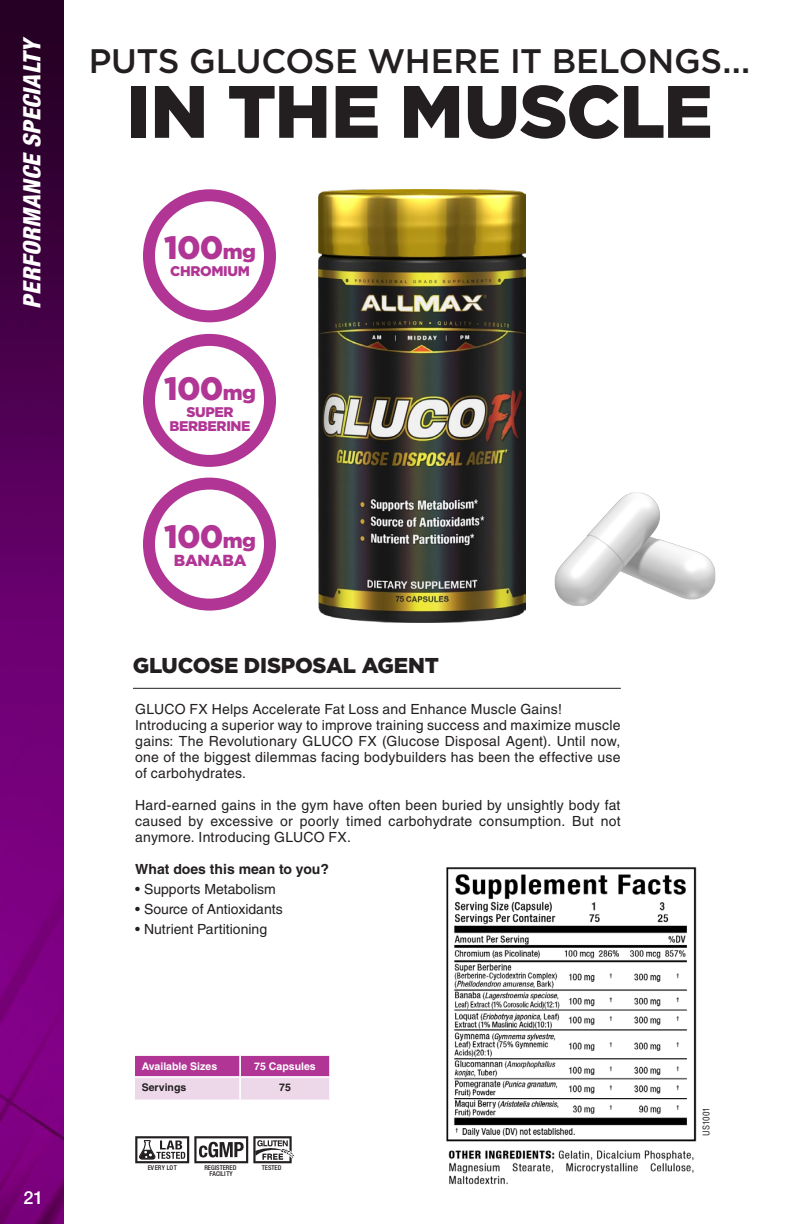
<style>
.page{position:relative;width:792px;height:1224px;background:#fff}
.page>*{position:absolute;margin:0;border:0;box-sizing:border-box;transform-origin:0 0}
.Tabs{font:900 74px "Gotham";letter-spacing:-.01em;color:#231f20}
.Tabs-2{font:500 34px "Gotham";letter-spacing:-.01em;color:#231f20}
.Tabs-3{font:900 32.4px "Gotham";letter-spacing:-.025em;color:#b13594}
.t1{font:italic 800 condensed 24px "Helvetica Neue LT Std";color:#fff}
.Tabs-4{font:900 21.6px "Gotham";letter-spacing:-.01em;color:#231f20}
.t2{font:500 18px "Helvetica Neue";color:#fff}
.Tabs-5{font:900 16px "Gotham";letter-spacing:-.01em;color:#b13594}
.Tabs-6{font:14px/16px "Helvetica LT Std";letter-spacing:.015em;color:#231f20;text-align:justify}
.Tabs-7{font:700 14px "Helvetica LT Std";color:#231f20}
.Tabs-8{font:900 14px/14px "Gotham";letter-spacing:-.025em;color:#b13594;text-align:center}
.Tabs-9{font:700 10.6px "Helvetica LT Std";color:#fff}
.Tabs-10{font:700 10.6px "Helvetica LT Std";color:#231f20}
.Tabs-11{font:condensed 9px "Helvetica LT Std";color:#231f20}
.t3{font:500 condensed 6.6px/6.2px "Helvetica Neue";color:#231f20;text-align:center}
.t4{font:500 condensed 6.6px "Helvetica Neue";letter-spacing:.025em;color:#231f20}
.s1{font-size:20.4px}
</style>
<div class="page">
<img style="left:0;top:0;width:63px;height:1224px">
<hr style="left:133px;top:688px;width:488px;height:1px;background:#231f20">
<div style="left:143px;top:189px;width:133px;height:133px;border:12px solid #b13594;border-radius:50%"></div>
<div style="left:143px;top:478px;width:133px;height:133px;border:12px solid #b13594;border-radius:50%"></div>
<div style="left:143px;top:334px;width:133px;height:133px;border:12px solid #b13594;border-radius:50%"></div>
<svg style="left:135px;top:1056px;width:194px;height:44px;background:#d08ac0"></svg>
<hr style="left:239px;top:1056px;width:2px;height:20px;background:#fff">
<hr style="left:135px;top:1076px;width:105px;height:2px;background:#fff">
<hr style="left:240px;top:1076px;width:91px;height:2px;background:#fff">
<hr style="left:239px;top:1078px;width:2px;height:22px;background:#fff">
<img style="left:319px;top:189px;width:206px;height:433px">
<img style="left:554px;top:492px;width:162px;height:114px">
<svg style="left:135px;top:1136px;width:160px;height:27px"></svg>
<img style="left:446px;top:867px;width:251px;height:318px">
<h3 class="t1" style="left:17px;top:309px;width:274px;rotate:-90deg">PERFORMANCE SPECIALTY</h3>
<p class="t2" style="left:23px;top:1187px;width:22px">21</p>
<p class="Tabs-2" style="left:89px;top:42px;width:663px">PUTS GLUCOSE WHERE IT BELONGS...</p>
<p class="Tabs" style="left:126px;top:69px;width:588px">IN THE MUSCLE</p>
<p class="Tabs-3" style="left:164px;top:229px;width:93px">100<span class="s1">mg</span></p>
<p class="Tabs-8" style="left:170px;top:264px;width:81px">CHROMIUM</p>
<p class="Tabs-3" style="left:164px;top:370px;width:93px">100<span class="s1">mg</span></p>
<p class="Tabs-8" style="left:170px;top:404px;width:82px">SUPER<br>BERBERINE</p>
<p class="Tabs-3" style="left:164px;top:517px;width:93px">100<span class="s1">mg</span></p>
<p class="Tabs-5" style="left:174px;top:551px;width:74px">BANABA</p>
<p class="Tabs-4" style="left:133px;top:653px;width:308px">GLUCOSE DISPOSAL AGENT</p>
<p class="Tabs-6" style="left:135px;top:701px;width:428px">GLUCO FX Helps Accelerate Fat Loss and Enhance Muscle Gains!</p>
<p class="Tabs-6" style="left:135px;top:717px;width:487px">Introducing a superior way to improve training success and maximize muscle gains: The Revolutionary GLUCO FX (Glucose Disposal Agent). Until now, one of the biggest dilemmas facing bodybuilders has been the effective use of carbohydrates.</p>
<p class="Tabs-6" style="left:135px;top:797px;width:487px">Hard-earned gains in the gym have often been buried by unsightly body fat caused by excessive or poorly timed carbohydrate consumption. But not anymore. Introducing GLUCO FX.</p>
<p class="Tabs-7" style="left:135px;top:861px;width:195px">What does this mean to you?</p>
<p class="Tabs-6" style="left:135px;top:881px;width:142px">• Supports Metabolism</p>
<p class="Tabs-6" style="left:135px;top:901px;width:149px">• Source of Antioxidants</p>
<p class="Tabs-6" style="left:135px;top:921px;width:133px">• Nutrient Partitioning</p>
<p class="Tabs-9" style="left:142px;top:1060px;width:77px">Available Sizes</p>
<p class="Tabs-9" style="left:254px;top:1060px;width:63px">75 Capsules</p>
<p class="Tabs-10" style="left:142px;top:1081px;width:46px">Servings</p>
<p class="Tabs-10" style="left:279px;top:1081px;width:13px">75</p>
<p class="t4" style="left:148px;top:1164px;width:31px">EVERY LOT</p>
<p class="t3" style="left:204px;top:1165px;width:34px">REGISTERED<br>FACILI TY</p>
<p class="t3" style="left:262px;top:1165px;width:21px">TESTED</p>
<p class="Tabs-11" style="left:701px;top:1136px;width:30px;rotate:-90deg">US1001</p>
</div>
